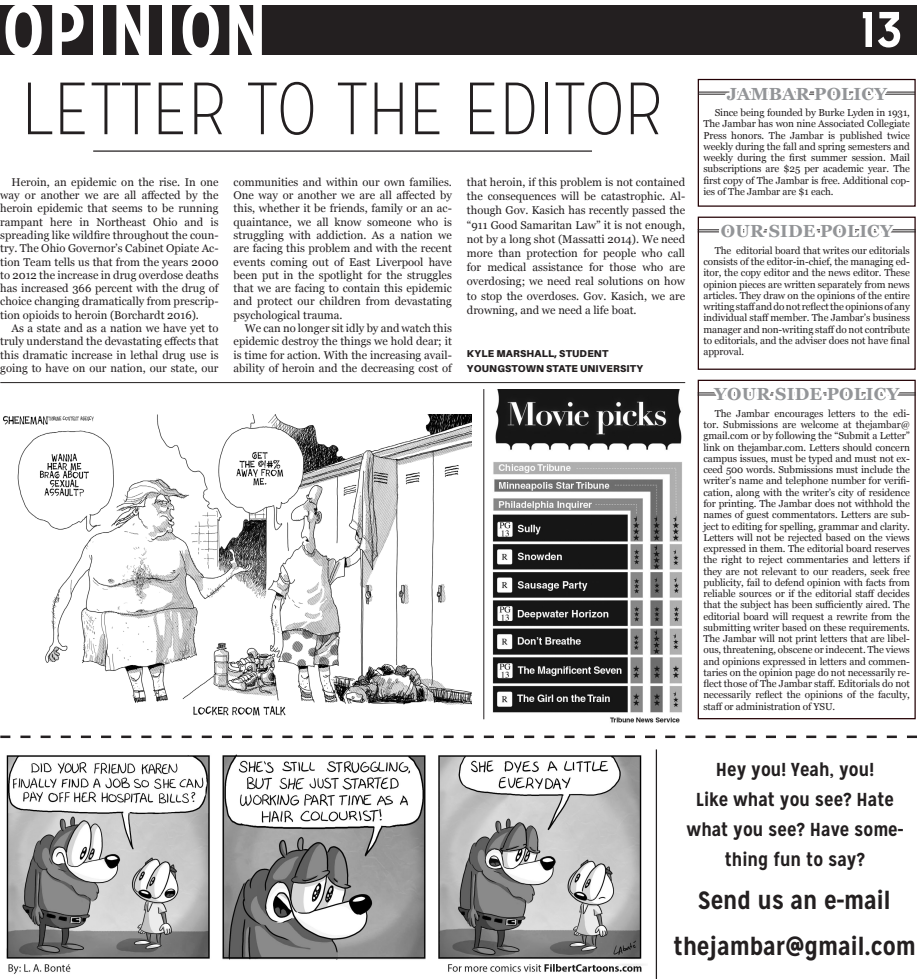
<style>
.page{position:relative;width:917px;height:979px;background:#fff}
.page>*{position:absolute;margin:0;border:0;box-sizing:border-box;transform-origin:0 0}
.Small_Headline{font:700 75px "Mission Gothic";letter-spacing:.02em;color:#fff}
.t1{font:100 73.75px "Mission Gothic";color:#231f20}
.Small_Headline-2{font:700 50px "Mission Gothic";color:#fff}
.t2{font:700 25px "Mission Gothic";color:#231f20}
.t3{font:700 18.75px/30px "Mission Gothic";color:#231f20;text-align:center}
.Slug{font:700 17.5px "Georgia";letter-spacing:.01em;color:#939598}
.t4{font:11.25px/13.2px "Georgia";color:#231f20;text-align:justify}
.body{font:10px/11.2px "Georgia";letter-spacing:-.01em;color:#231f20;text-align:justify}
.Large_Author___Photo{font:900 10px "Aileron";letter-spacing:.02em;color:#231f20}
</style>
<div class="page">
<div style="left:0;top:5px;width:917px;height:50px;background:#231f20"></div>
<div style="left:698px;top:79px;width:218px;height:128px;border:1px solid #230004"></div>
<hr style="left:698px;top:92px;width:217px;height:1px;background:#231f20">
<hr style="left:698px;top:94px;width:217px;height:1px;background:#231f20">
<svg style="left:720px;top:78px;width:173px;height:17px"></svg>
<div style="left:698px;top:380px;width:218px;height:339px;border:1px solid #230004"></div>
<hr style="left:698px;top:393px;width:218px;height:1px;background:#231f20">
<hr style="left:698px;top:395px;width:218px;height:1px;background:#231f20">
<svg style="left:709px;top:392px;width:197px;height:4px"></svg>
<div style="left:698px;top:217px;width:218px;height:153px;border:1px solid #230004"></div>
<hr style="left:698px;top:230px;width:218px;height:1px;background:#231f20">
<hr style="left:698px;top:232px;width:218px;height:1px;background:#231f20">
<svg style="left:715px;top:229px;width:184px;height:4px"></svg>
<svg style="left:0;top:735px;width:917px;height:3px"></svg>
<hr style="left:656px;top:749px;width:1px;height:230px;background:#231f20">
<img style="left:6px;top:754px;width:638px;height:220px">
<hr style="left:93px;top:150px;width:499px;height:2px;background:#231f20">
<hr style="left:0;top:382px;width:685px;height:1px;background:#231f20">
<img style="left:3px;top:414px;width:468px;height:302px">
<img style="left:492px;top:389px;width:190px;height:334px">
<hr style="left:483px;top:389px;width:1px;height:330px;background:#231f20">
<p class="Small_Headline" style="left:2px;top:-17px;width:267px">OPINION</p>
<p class="Small_Headline-2" style="left:861px;top:-2px;width:42px">13</p>
<p class="Slug" style="left:727px;top:82px;width:162px">JAMBAR POLICY</p>
<p class="body" style="left:703px;top:107px;width:208px;text-indent:11px">Since being founded by Burke Lyden in 1931, The Jambar has won nine Associated Collegiate Press honors. The Jambar is published twice weekly during the fall and spring semesters and weekly during the first summer session. Mail subscriptions are $25 per academic year. The first copy of The Jambar is free. Additional cop&shy;ies of The Jambar are $1 each.</p>
<p class="t1" style="left:22px;top:66px;width:643px">LETTER TO THE EDITOR</p>
<p class="t4" style="left:0;top:176px;width:220px;text-indent:11px">Heroin, an epidemic on the rise. In one way or another we are all affected by the heroin epidemic that seems to be running rampant here in Northeast Ohio and is spreading like wildfire throughout the coun&shy;try. The Ohio Governor’s Cabinet Opiate Ac&shy;tion Team tells us that from the years 2000 to 2012 the increase in drug overdose deaths has increased 366 percent with the drug of choice changing dramatically from prescrip&shy;tion opioids to heroin (Borchardt 2016).</p>
<p class="t4" style="left:0;top:322px;width:220px;text-indent:11px">As a state and as a nation we have yet to truly understand the devastating effects that this dramatic increase in lethal drug use is going to have on our nation, our state, our</p>
<p class="t4" style="left:234px;top:176px;width:220px">communities and within our own families.<br>One way or another we are all affected by this, whether it be friends, family or an ac&shy;quaintance, we all know someone who is struggling with addiction. As a nation we are facing this problem and with the recent events coming out of East Liverpool have been put in the spotlight for the struggles that we are facing to contain this epidemic and protect our children from devastating psychological trauma.</p>
<p class="t4" style="left:234px;top:322px;width:220px;text-indent:11px">We can no longer sit idly by and watch this epidemic destroy the things we hold dear; it is time for action. With the increasing avail&shy;ability of heroin and the decreasing cost of</p>
<p class="t4" style="left:467px;top:175px;width:220px;line-height:14.2px">that heroin, if this problem is not contained the consequences will be catastrophic. Al&shy;though Gov. Kasich has recently passed the “911 Good Samaritan Law” it is not enough, not by a long shot (Massatti 2014). We need more than protection for people who call for medical assistance for those who are overdosing; we need real solutions on how to stop the overdoses. Gov. Kasich, we are drowning, and we need a life boat.</p>
<p class="Large_Author___Photo" style="left:467px;top:348px;width:143px">KYLE MARSHALL, STUDENT</p>
<p class="Large_Author___Photo" style="left:467px;top:362px;width:178px">YOUNGSTOWN STATE UNIVERSITY</p>
<p class="Slug" style="left:721px;top:220px;width:173px">OUR SIDE POLICY</p>
<p class="body" style="left:703px;top:245px;width:208px;text-indent:11px">The editorial board that writes our editorials consists of the editor-in-chief, the managing ed&shy;itor, the copy editor and the news editor. These opinion pieces are written separately from news articles. They draw on the opinions of the entire writing staff and do not reflect the opinions of any individual staff member. The Jambar’s business manager and non-writing staff do not contribute to editorials, and the adviser does not have final approval.</p>
<p class="Slug" style="left:714px;top:383px;width:186px">YOUR SIDE POLICY</p>
<p class="body" style="left:703px;top:408px;width:208px;text-indent:11px">The Jambar encourages letters to the edi&shy;tor. Submissions are welcome at thejambar@ gmail.com or by following the “Submit a Letter” link on thejambar.com. Letters should concern campus issues, must be typed and must not ex&shy;ceed 500 words. Submissions must include the writer’s name and telephone number for verifi&shy;cation, along with the writer’s city of residence for printing. The Jambar does not withhold the names of guest commentators. Letters are sub&shy;ject to editing for spelling, grammar and clarity.<br>Letters will not be rejected based on the views expressed in them. The editorial board reserves the right to reject commentaries and letters if they are not relevant to our readers, seek free publicity, fail to defend opinion with facts from reliable sources or if the editorial staff decides that the subject has been sufficiently aired. The editorial board will request a rewrite from the submitting writer based on these requirements.<br>The Jambar will not print letters that are libel&shy;ous, threatening, obscene or indecent. The views and opinions expressed in letters and commen&shy;taries on the opinion page do not necessarily re&shy;flect those of The Jambar staff. Editorials do not necessarily reflect the opinions of the faculty, staff or administration of YSU.</p>
<p class="t3" style="left:716px;top:754px;width:160px">Hey you! Yeah, you!</p>
<p class="t3" style="left:686px;top:784px;width:218px">Like what you see? Hate what you see? Have some&shy;thing fun to say?</p>
<p class="t2" style="left:698px;top:884px;width:194px">Send us an e-mail</p>
<p class="t2" style="left:673px;top:930px;width:244px">thejambar@gmail.com</p>
</div>
